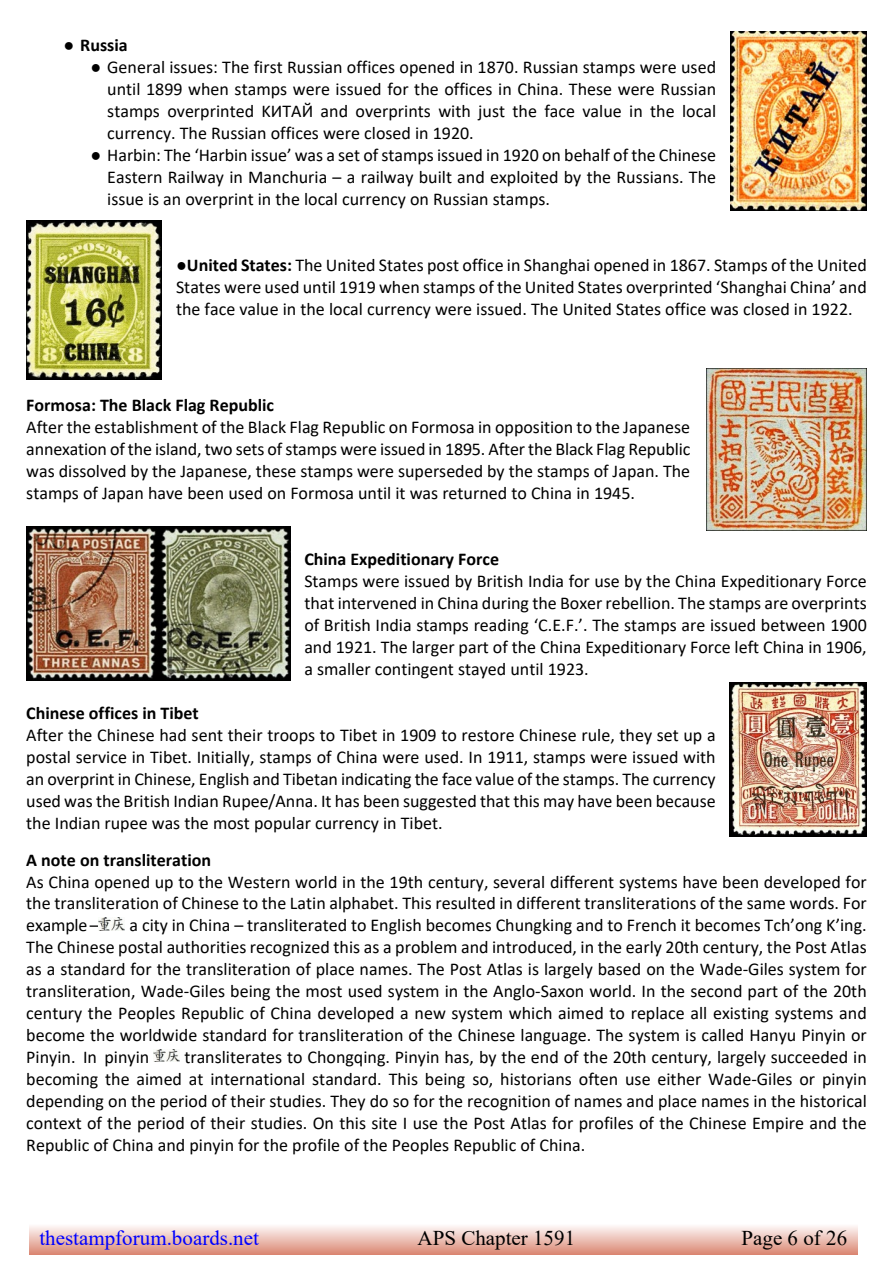
<style>
.page{position:relative;width:893px;height:1263px;background:#fff}
.page>*{position:absolute;margin:0;border:0;box-sizing:border-box;transform-origin:0 0}
.t1{font:21px "Times New Roman";color:#00f}
.t2{font:21px "Times New Roman";color:#000}
.t3{font:18px/22px "Calibri";color:#000;text-align:justify}
.t4{font:700 18px "Calibri";color:#000}
.s1{font-family:"Times New Roman"}
.s2{font-weight:700}
</style>
<div class="page">
<svg style="left:29px;top:1226px;width:829px;height:29px;background:#eabcb1"></svg>
<img style="left:731px;top:32px;width:136px;height:178px">
<img style="left:26px;top:221px;width:135px;height:158px">
<img style="left:26px;top:526px;width:264px;height:155px">
<img style="left:706px;top:368px;width:161px;height:163px">
<img style="left:730px;top:683px;width:137px;height:154px">
<img style="left:99px;top:917px;width:25px;height:13px">
<img style="left:154px;top:1049px;width:25px;height:13px">
<p class="t4" style="left:63px;top:37px;width:66px"><span class="s1">●</span> Russia</p>
<p class="t3" style="left:107px;top:57px;width:610px;text-indent:-17px"><span class="s1">●</span> General issues: The first Russian offices opened in 1870. Russian stamps were used until 1899 when stamps were issued for the offices in China. These were Russian stamps overprinted KИTAЙ and overprints with just the face value in the local currency. The Russian offices were closed in 1920.</p>
<p class="t3" style="left:107px;top:145px;width:610px;text-indent:-17px"><span class="s1">●</span> Harbin: The ‘Harbin issue’ was a set of stamps issued in 1920 on behalf of the Chinese Eastern Railway in Manchuria – a railway built and exploited by the Russians. The issue is an overprint in the local currency on Russian stamps.</p>
<p class="t3" style="left:176px;top:255px;width:692px"><span class="s1">●</span><span class="s2">United States:</span> The United States post office in Shanghai opened in 1867. Stamps of the United States were used until 1919 when stamps of the United States overprinted ‘Shanghai China’ and the face value in the local currency were issued. The United States office was closed in 1922.</p>
<p class="t4" style="left:26px;top:397px;width:249px">Formosa: The Black Flag Republic</p>
<p class="t3" style="left:26px;top:417px;width:665px">After the establishment of the Black Flag Republic on Formosa in opposition to the Japanese annexation of the island, two sets of stamps were issued in 1895. After the Black Flag Republic was dissolved by the Japanese, these stamps were superseded by the stamps of Japan. The stamps of Japan have been used on Formosa until it was returned to China in 1945.</p>
<p class="t4" style="left:304px;top:551px;width:196px">China Expeditionary Force</p>
<p class="t3" style="left:304px;top:571px;width:564px">Stamps were issued by British India for use by the China Expeditionary Force that intervened in China during the Boxer rebellion. The stamps are overprints of British India stamps reading ‘C.E.F.’. The stamps are issued between 1900 and 1921. The larger part of the China Expeditionary Force left China in 1906, a smaller contingent stayed until 1923.</p>
<p class="t4" style="left:26px;top:705px;width:174px">Chinese offices in Tibet</p>
<p class="t3" style="left:26px;top:725px;width:691px">After the Chinese had sent their troops to Tibet in 1909 to restore Chinese rule, they set up a postal service in Tibet. Initially, stamps of China were used. In 1911, stamps were issued with an overprint in Chinese, English and Tibetan indicating the face value of the stamps. The currency used was the British Indian Rupee/Anna. It has been suggested that this may have been because the Indian rupee was the most popular currency in Tibet.</p>
<p class="t4" style="left:26px;top:852px;width:186px">A note on transliteration</p>
<p class="t3" style="left:26px;top:872px;width:842px">As China opened up to the Western world in the 19th century, several different systems have been developed for the transliteration of Chinese to the Latin alphabet. This resulted in different transliterations of the same words. For example –</p>
<p class="t3" style="left:26px;top:916px;width:842px;text-indent:103px">a city in China – transliterated to English becomes Chungking and to French it becomes Tch’ong K’ing.<br>The Chinese postal authorities recognized this as a problem and introduced, in the early 20th century, the Post Atlas as a standard for the transliteration of place names. The Post Atlas is largely based on the Wade-Giles system for transliteration, Wade-Giles being the most used system in the Anglo-Saxon world. In the second part of the 20th century the Peoples Republic of China developed a new system which aimed to replace all existing systems and become the worldwide standard for transliteration of the Chinese language. The system is called Hanyu Pinyin or Pinyin. In pinyin</p>
<p class="t3" style="left:26px;top:1048px;width:842px;text-indent:158px">transliterates to Chongqing. Pinyin has, by the end of the 20th century, largely succeeded in becoming the aimed at international standard. This being so, historians often use either Wade-Giles or pinyin depending on the period of their studies. They do so for the recognition of names and place names in the historical context of the period of their studies. On this site I use the Post Atlas for profiles of the Chinese Empire and the Republic of China and pinyin for the profile of the Peoples Republic of China.</p>
<p class="t1" style="left:39px;top:1231px;width:221px">thestampforum.boards.net</p>
<p class="t2" style="left:417px;top:1231px;width:159px">APS Chapter 1591</p>
<p class="t2" style="left:741px;top:1231px;width:107px">Page 6 of 26</p>
</div>
